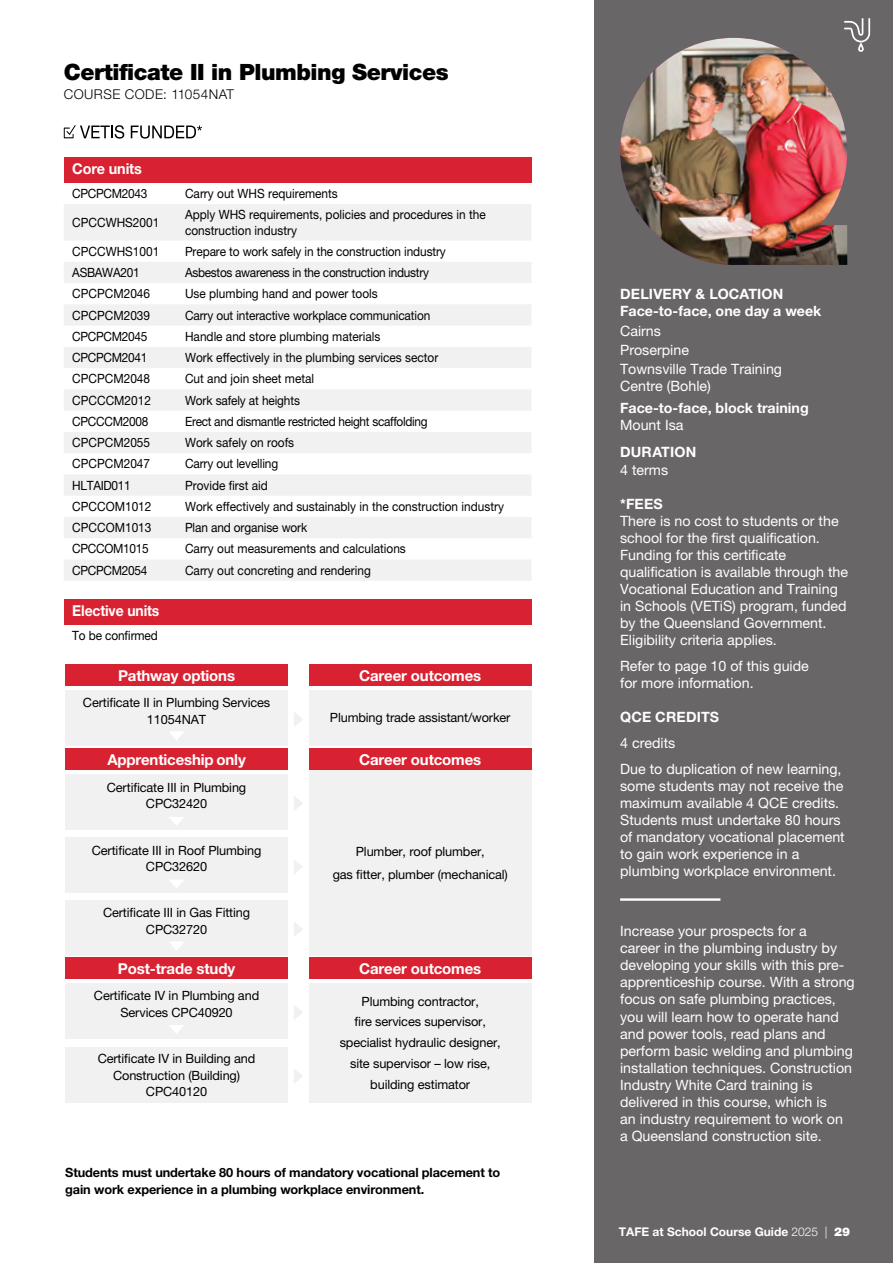
<style>
.page{position:relative;width:893px;height:1263px;background:#fff}
.page>*{position:absolute;margin:0;border:0;box-sizing:border-box;transform-origin:0 0}
.t1{font:900 22.5px "Helvetica Neue LT Pro";letter-spacing:-.02em;color:#000}
.t2{font:700 15px "Helvetica Neue LT Pro";letter-spacing:-.01em;color:#fff}
.t3{font:700 15px "Helvetica Neue LT Pro";letter-spacing:-.01em;color:#fff;scale:.93 1}
.t4{font:700 15px "Helvetica Neue LT Pro";letter-spacing:-.01em;color:#fff;scale:.96 1}
.t5{font:14.25px/17.1px "Helvetica Neue LT Pro";color:#fff}
.t6{font:700 14.25px/17.1px "Helvetica Neue LT Pro";color:#fff}
.t7{font:300 13.5px "Helvetica Neue LT Pro";letter-spacing:.035em;color:#000}
.t8{font:12.75px/15.3px "Helvetica Neue LT Pro";letter-spacing:-.01em;color:#000;scale:.93 1}
.t9{font:12.75px/16.5px "Helvetica Neue LT Pro";letter-spacing:-.01em;color:#000;text-align:center}
.t10{font:700 12.75px/16.5px "Helvetica Neue LT Pro";letter-spacing:-.01em;color:#000}
.t11{font:700 12px "Helvetica Neue LT Pro";color:#fff}
.s1{font-weight:300}
.s2{font-weight:900}
</style>
<div class="page">
<div style="left:595px;top:0;width:298px;height:1263px;background:#696668"></div>
<hr style="left:620px;top:898px;width:100px;height:3px;background:#fff">
<img style="left:620px;top:38px;width:227px;height:227px">
<svg style="left:131px;top:126px;width:71px;height:13px"></svg>
<svg style="left:64px;top:125px;width:60px;height:14px"></svg>
<div style="left:64px;top:157px;width:467px;height:26px;background:#d82231"></div>
<svg style="left:64px;top:204px;width:467px;height:377px;fill:#f1f1f2"></svg>
<div style="left:64px;top:599px;width:467px;height:26px;background:#d82231"></div>
<div style="left:65px;top:690px;width:223px;height:55px;background:#f1f1f2"></div>
<div style="left:309px;top:690px;width:222px;height:55px;background:#f1f1f2"></div>
<div style="left:65px;top:665px;width:223px;height:21px;background:#d82231"></div>
<svg style="left:170px;top:732px;width:13px;height:8px"></svg>
<div style="left:309px;top:665px;width:222px;height:21px;background:#d82231"></div>
<svg style="left:294px;top:712px;width:9px;height:14px"></svg>
<div style="left:65px;top:774px;width:223px;height:55px;background:#f1f1f2"></div>
<div style="left:65px;top:983px;width:223px;height:55px;background:#f1f1f2"></div>
<div style="left:65px;top:838px;width:223px;height:55px;background:#f1f1f2"></div>
<div style="left:65px;top:1047px;width:223px;height:55px;background:#f1f1f2"></div>
<div style="left:65px;top:900px;width:223px;height:55px;background:#f1f1f2"></div>
<div style="left:309px;top:770px;width:222px;height:185px;background:#f1f1f2"></div>
<div style="left:309px;top:983px;width:222px;height:119px;background:#f1f1f2"></div>
<div style="left:65px;top:749px;width:223px;height:21px;background:#d82231"></div>
<div style="left:65px;top:958px;width:223px;height:21px;background:#d82231"></div>
<svg style="left:169px;top:817px;width:15px;height:9px"></svg>
<svg style="left:169px;top:1025px;width:15px;height:9px"></svg>
<svg style="left:170px;top:880px;width:13px;height:8px"></svg>
<svg style="left:170px;top:942px;width:13px;height:8px"></svg>
<div style="left:309px;top:749px;width:222px;height:21px;background:#d82231"></div>
<div style="left:309px;top:958px;width:222px;height:21px;background:#d82231"></div>
<svg style="left:294px;top:796px;width:9px;height:14px"></svg>
<svg style="left:294px;top:1005px;width:9px;height:14px"></svg>
<svg style="left:294px;top:860px;width:8px;height:14px"></svg>
<svg style="left:294px;top:1069px;width:9px;height:14px"></svg>
<svg style="left:294px;top:922px;width:9px;height:14px"></svg>
<svg style="left:842px;top:18px;width:29px;height:34px"></svg>
<h1 class="t1" style="left:64px;top:58px;width:386px">Certificate II in Plumbing Services</h1>
<p class="t7" style="left:64px;top:86px;width:172px">COURSE CODE: 11054NAT</p>
<p class="t4" style="left:72px;top:159px;width:74px">Core units</p>
<p class="t8" style="left:72px;top:186px;width:82px">CPCPCM2043</p>
<p class="t8" style="left:185px;top:186px;width:166px">Carry out WHS requirements</p>
<p class="t8" style="left:72px;top:215px;width:95px">CPCCWHS2001</p>
<p class="t8" style="left:185px;top:207px;width:325px">Apply WHS requirements, policies and procedures in the construction industry</p>
<p class="t8" style="left:72px;top:243px;width:95px">CPCCWHS1001</p>
<p class="t8" style="left:185px;top:243px;width:282px">Prepare to work safely in the construction industry</p>
<p class="t8" style="left:72px;top:265px;width:74px">ASBAWA201</p>
<p class="t8" style="left:185px;top:265px;width:264px">Asbestos awareness in the construction industry</p>
<p class="t8" style="left:72px;top:286px;width:85px">CPCPCM2046</p>
<p class="t8" style="left:185px;top:286px;width:209px">Use plumbing hand and power tools</p>
<p class="t8" style="left:72px;top:307px;width:85px">CPCPCM2039</p>
<p class="t8" style="left:185px;top:307px;width:265px">Carry out interactive workplace communication</p>
<p class="t8" style="left:72px;top:328px;width:82px">CPCPCM2045</p>
<p class="t8" style="left:185px;top:328px;width:211px">Handle and store plumbing materials</p>
<p class="t8" style="left:72px;top:350px;width:82px">CPCPCM2041</p>
<p class="t8" style="left:185px;top:350px;width:274px">Work effectively in the plumbing services sector</p>
<p class="t8" style="left:72px;top:371px;width:85px">CPCPCM2048</p>
<p class="t8" style="left:185px;top:371px;width:140px">Cut and join sheet metal</p>
<p class="t8" style="left:72px;top:392px;width:86px">CPCCCM2012</p>
<p class="t8" style="left:185px;top:392px;width:125px">Work safely at heights</p>
<p class="t8" style="left:72px;top:413px;width:83px">CPCCCM2008</p>
<p class="t8" style="left:185px;top:413px;width:262px">Erect and dismantle restricted height scaffolding</p>
<p class="t8" style="left:72px;top:435px;width:85px">CPCPCM2055</p>
<p class="t8" style="left:185px;top:435px;width:119px">Work safely on roofs</p>
<p class="t8" style="left:72px;top:456px;width:85px">CPCPCM2047</p>
<p class="t8" style="left:185px;top:456px;width:102px">Carry out levelling</p>
<p class="t8" style="left:72px;top:477px;width:64px">HLTAID011</p>
<p class="t8" style="left:185px;top:477px;width:91px">Provide first aid</p>
<p class="t8" style="left:72px;top:498px;width:87px">CPCCOM1012</p>
<p class="t8" style="left:185px;top:498px;width:344px">Work effectively and sustainably in the construction industry</p>
<p class="t8" style="left:72px;top:520px;width:87px">CPCCOM1013</p>
<p class="t8" style="left:185px;top:520px;width:133px">Plan and organise work</p>
<p class="t8" style="left:72px;top:541px;width:84px">CPCCOM1015</p>
<p class="t8" style="left:185px;top:541px;width:239px">Carry out measurements and calculations</p>
<p class="t8" style="left:72px;top:562px;width:82px">CPCPCM2054</p>
<p class="t8" style="left:185px;top:562px;width:201px">Carry out concreting and rendering</p>
<p class="t3" style="left:72px;top:602px;width:95px">Elective units</p>
<p class="t8" style="left:72px;top:628px;width:93px">To be confirmed</p>
<p class="t2" style="left:118px;top:666px;width:119px">Pathway options</p>
<p class="t9" style="left:83px;top:694px;width:189px">Certificate II in Plumbing Services<br>11054NAT</p>
<p class="t2" style="left:359px;top:666px;width:124px">Career outcomes</p>
<p class="t9" style="left:330px;top:709px;width:182px">Plumbing trade assistant/worker</p>
<p class="t2" style="left:107px;top:750px;width:140px">Apprenticeship only</p>
<p class="t9" style="left:107px;top:779px;width:141px">Certificate III in Plumbing<br>CPC32420</p>
<p class="t9" style="left:92px;top:842px;width:171px">Certificate III in Roof Plumbing<br>CPC32620</p>
<p class="t9" style="left:103px;top:904px;width:149px">Certificate III in Gas Fitting<br>CPC32720</p>
<p class="t2" style="left:118px;top:959px;width:119px">Post-trade study</p>
<p class="t9" style="left:94px;top:987px;width:167px">Certificate IV in Plumbing and<br>Services CPC40920</p>
<p class="t9" style="left:98px;top:1050px;width:159px">Certificate IV in Building and<br>Construction (Building)<br>CPC40120</p>
<p class="t2" style="left:359px;top:750px;width:124px">Career outcomes</p>
<p class="t9" style="left:333px;top:840px;width:177px;line-height:22.8px">Plumber, roof plumber,<br>gas fitter, plumber (mechanical)</p>
<p class="t2" style="left:359px;top:959px;width:124px">Career outcomes</p>
<p class="t9" style="left:340px;top:991px;width:163px;line-height:20.7px">Plumbing contractor,<br>fire services supervisor, specialist hydraulic designer, site supervisor – low rise, building estimator</p>
<p class="t10" style="left:65px;top:1164px;width:436px">Students must undertake 80 hours of mandatory vocational placement to gain work experience in a plumbing workplace environment.</p>
<p class="t6" style="left:620px;top:285px;width:203px">DELIVERY &amp; LOCATION<br>Face-to-face, one day a week</p>
<p class="t5" style="left:620px;top:321px;width:164px;line-height:19.2px">Cairns<br>Proserpine<br>Townsville Trade Training</p>
<p class="t5" style="left:620px;top:377px;width:92px">Centre (Bohle)</p>
<p class="t6" style="left:620px;top:399px;width:190px">Face-to-face, block training</p>
<p class="t5" style="left:620px;top:416px;width:65px">Mount Isa</p>
<p class="t6" style="left:620px;top:443px;width:78px">DURATION</p>
<p class="t5" style="left:620px;top:461px;width:50px">4 terms</p>
<p class="t6" style="left:620px;top:495px;width:44px">*FEES</p>
<p class="t5" style="left:620px;top:512px;width:230px">There is no cost to students or the school for the first qualification.<br>Funding for this certificate qualification is available through the Vocational Education and Training in Schools (VETiS) program, funded by the Queensland Government.<br>Eligibility criteria applies.</p>
<p class="t5" style="left:620px;top:657px;width:190px">Refer to page 10 of this guide for more information.</p>
<p class="t6" style="left:620px;top:708px;width:101px">QCE CREDITS</p>
<p class="t5" style="left:620px;top:730px;width:223px;line-height:25.7px">4 credits<br>Due to duplication of new learning,</p>
<p class="t5" style="left:620px;top:777px;width:226px">some students may not receive the maximum available 4 QCE credits.<br>Students must undertake 80 hours of mandatory vocational placement to gain work experience in a plumbing workplace environment.</p>
<p class="t5" style="left:620px;top:922px;width:236px">Increase your prospects for a<br>career in the plumbing industry by developing your skills with this pre&shy;apprenticeship course. With a strong focus on safe plumbing practices, you will learn how to operate hand and power tools, read plans and perform basic welding and plumbing installation techniques. Construction Industry White Card training is delivered in this course, which is<br>an industry requirement to work on<br>a Queensland construction site.</p>
<p class="t11" style="left:619px;top:1224px;width:233px">TAFE at School Course Guide <span class="s1">2025 |</span> <span class="s2">29</span></p>
</div>
